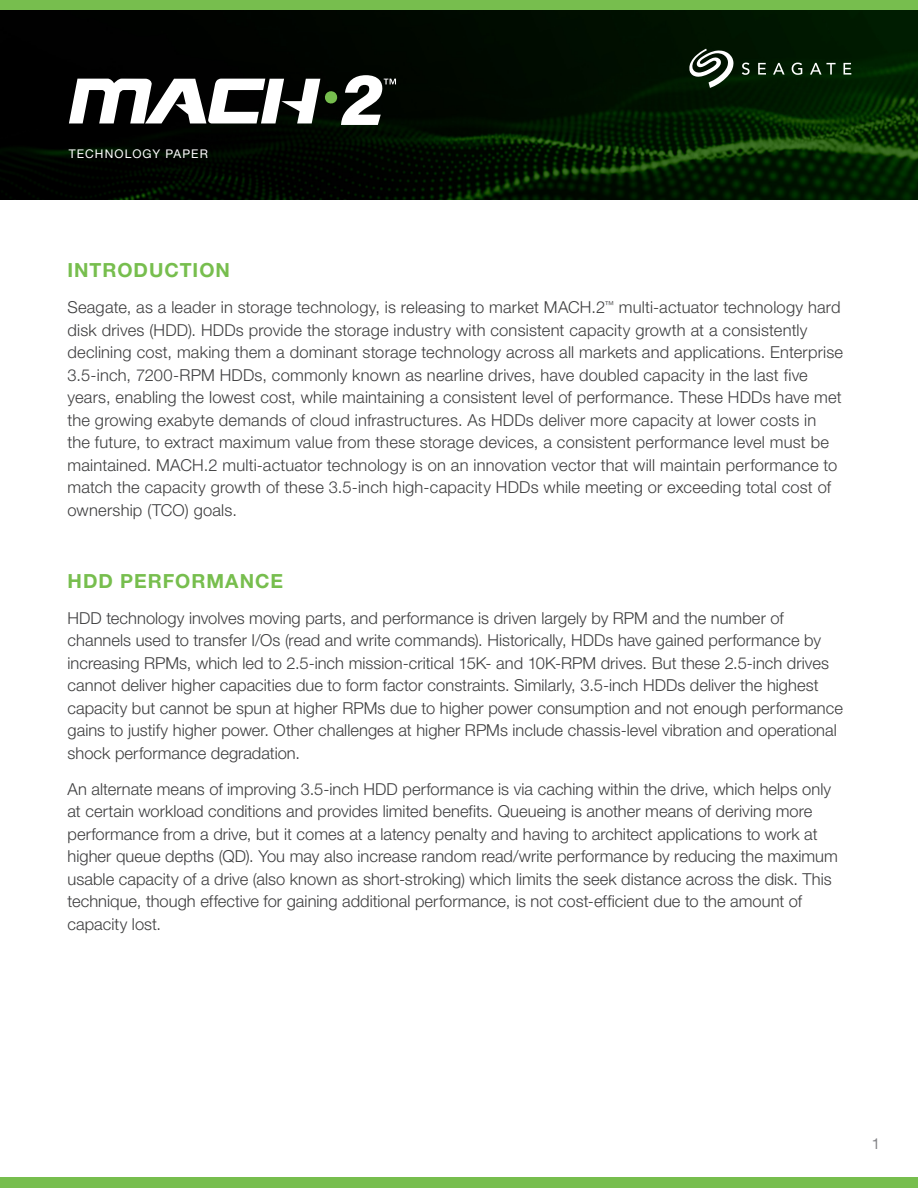
<style>
.page{position:relative;width:918px;height:1188px;background:#fff}
.page>*{position:absolute;margin:0;border:0;box-sizing:border-box;transform-origin:0 0}
.Body_Secondary_Subhe{font:700 19.5px "Helvetica Neue LT Std";letter-spacing:.05em;color:#77be4e}
.Body_Secondary_Subhe-2{font:300 16.5px/22.5px "Helvetica Neue LT Std";letter-spacing:.005em;color:#3e3e3f}
.t1{font:15px "Helvetica Neue LT Std";color:#858589}
.Header_-_for_2nd__3r{font:12px "Helvetica Neue LT Std";letter-spacing:.09em;color:#fff}
</style>
<div class="page">
<div style="left:0;top:1177px;width:918px;height:11px;background:#77be4e"></div>
<div style="left:0;top:0;width:918px;height:11px;background:#77be4e"></div>
<img style="left:0;top:11px;width:918px;height:189px">
<svg style="left:742px;top:63px;width:8px;height:12px"></svg>
<svg style="left:758px;top:63px;width:8px;height:12px"></svg>
<svg style="left:773px;top:63px;width:12px;height:12px"></svg>
<svg style="left:792px;top:63px;width:10px;height:12px"></svg>
<svg style="left:810px;top:63px;width:26px;height:12px"></svg>
<svg style="left:844px;top:63px;width:7px;height:12px"></svg>
<svg style="left:689px;top:49px;width:45px;height:39px"></svg>
<svg style="left:69px;top:75px;width:327px;height:50px"></svg>
<p class="Header_-_for_2nd__3r" style="left:69px;top:147px;width:140px">TECHNOLOGY PAPER</p>
<p class="Body_Secondary_Subhe" style="left:68px;top:258px;width:164px">INTRODUCTION</p>
<p class="Body_Secondary_Subhe-2" style="left:68px;top:296px;width:777px">Seagate, as a leader in storage technology, is releasing to market MACH.2<sup>™</sup> multi-actuator technology hard disk drives (HDD). HDDs provide the storage industry with consistent capacity growth at a consistently declining cost, making them a dominant storage technology across all markets and applications. Enterprise 3.5-inch, 7200-RPM HDDs, commonly known as nearline drives, have doubled capacity in the last five years, enabling the lowest cost, while maintaining a consistent level of performance. These HDDs have met the growing exabyte demands of cloud infrastructures. As HDDs deliver more capacity at lower costs in<br>the future, to extract maximum value from these storage devices, a consistent performance level must be maintained. MACH.2 multi-actuator technology is on an innovation vector that will maintain performance to match the capacity growth of these 3.5-inch high-capacity HDDs while meeting or exceeding total cost of ownership (TCO) goals.</p>
<p class="Body_Secondary_Subhe" style="left:68px;top:569px;width:217px">HDD PERFORMANCE</p>
<p class="Body_Secondary_Subhe-2" style="left:68px;top:606px;width:777px">HDD technology involves moving parts, and performance is driven largely by RPM and the number of channels used to transfer I/Os (read and write commands). Historically, HDDs have gained performance by increasing RPMs, which led to 2.5-inch mission-critical 15K- and 10K-RPM drives. But these 2.5-inch drives cannot deliver higher capacities due to form factor constraints. Similarly, 3.5-inch HDDs deliver the highest capacity but cannot be spun at higher RPMs due to higher power consumption and not enough performance gains to justify higher power. Other challenges at higher RPMs include chassis-level vibration and operational shock performance degradation.</p>
<p class="Body_Secondary_Subhe-2" style="left:68px;top:777px;width:772px">An alternate means of improving 3.5-inch HDD performance is via caching within the drive, which helps only at certain workload conditions and provides limited benefits. Queueing is another means of deriving more performance from a drive, but it comes at a latency penalty and having to architect applications to work at higher queue depths (QD). You may also increase random read/write performance by reducing the maximum usable capacity of a drive (also known as short-stroking) which limits the seek distance across the disk. This technique, though effective for gaining additional performance, is not cost-efficient due to the amount of capacity lost.</p>
<p class="t1" style="left:872px;top:1135px;width:10px">1</p>
</div>
